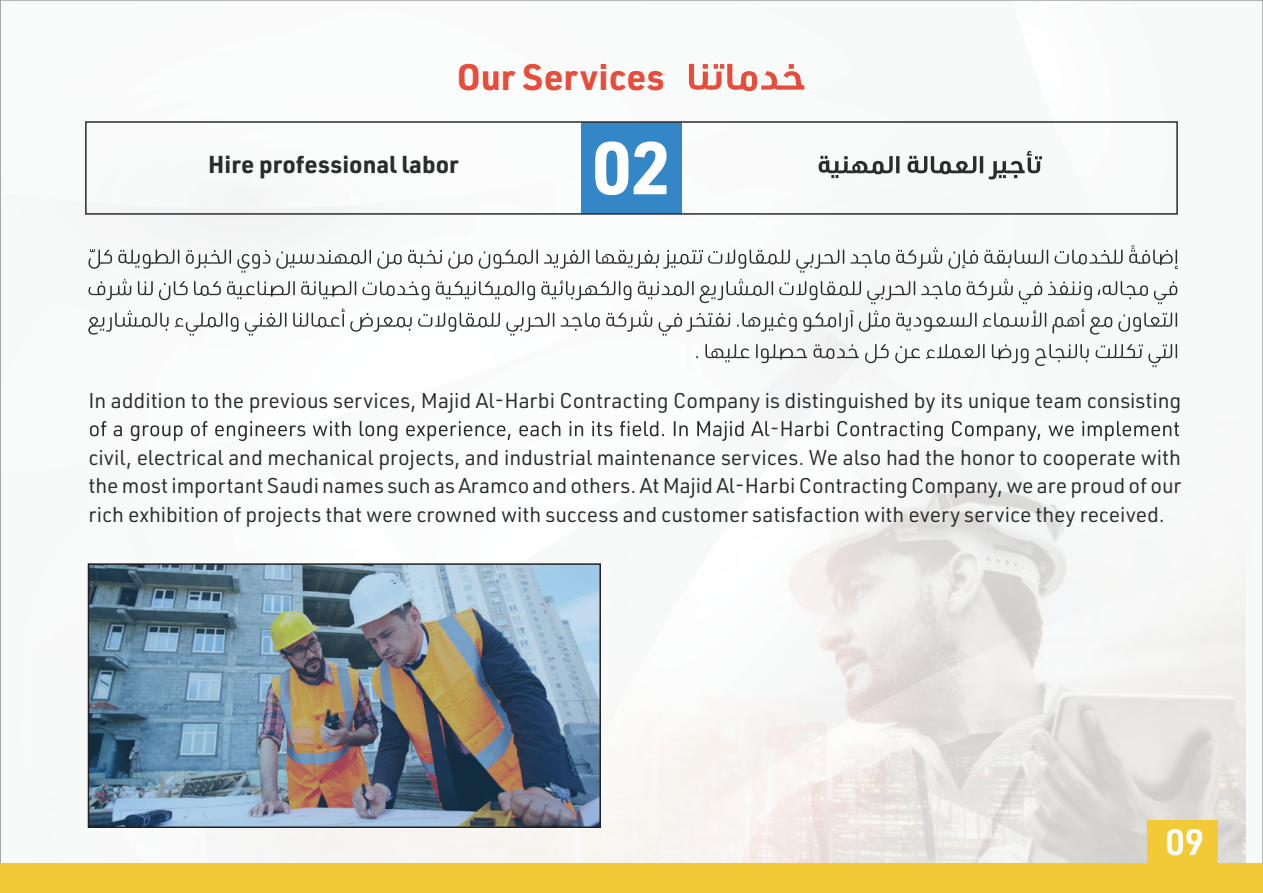
<style>
.page{position:relative;width:1263px;height:893px;background:#fff}
.page>*{position:absolute;margin:0;border:0;box-sizing:border-box;transform-origin:0 0}
.t1{font:700 72.9px "URWDIN Arabic";color:#fff}
.t2{font:700 36px "URWDIN Arabic";letter-spacing:.01em;color:#e84c3b}
.t3{font:600 36px "URWDIN Arabic";color:#fff}
.t4{font:700 24px "URWDIN Arabic";color:#2b2c2c}
.t5{font:21px/28.5px "URWDIN Arabic";letter-spacing:-.005em;color:#2b2c2c;text-align:justify}
</style>
<div class="page">
<img style="left:0;top:0;width:1263px;height:864px">
<img style="left:1px;top:419px;width:1245px;height:445px">
<svg style="left:88px;top:247px;width:1034px;height:26px"></svg>
<svg style="left:1129px;top:245px;width:49px;height:24px"></svg>
<svg style="left:88px;top:279px;width:1089px;height:57px"></svg>
<svg style="left:696px;top:344px;width:481px;height:23px"></svg>
<svg style="left:90px;top:421px;width:1089px;height:20px"></svg>
<svg style="left:819px;top:151px;width:223px;height:28px"></svg>
<div style="left:581px;top:122px;width:101px;height:92px;background:#3387c7"></div>
<div style="left:85px;top:121px;width:1093px;height:94px;border:2px solid #2b2c2c"></div>
<svg style="left:689px;top:64px;width:115px;height:27px"></svg>
<img style="left:91px;top:566px;width:507px;height:259px">
<div style="left:88px;top:563px;width:513px;height:265px;border:2px solid #231f20"></div>
<img style="left:0;top:179px;width:1px;height:685px">
<div style="left:0;top:864px;width:1263px;height:29px;background:#f2c937"></div>
<div style="left:1147px;top:821px;width:70px;height:43px;background:#f2c937"></div>
<h2 class="t2" style="left:457px;top:56px;width:210px">Our Services</h2>
<p class="t4" style="left:208px;top:151px;width:252px">Hire professional labor</p>
<h1 class="t1" style="left:592px;top:126px;width:80px">02</h1>
<p class="t5" style="left:88px;top:386px;width:1094px">In addition to the previous services, Majid Al-Harbi Contracting Company is distinguished by its unique team consisting</p>
<p class="t5" style="left:88px;top:443px;width:1094px">civil, electrical and mechanical projects, and industrial maintenance services. We also had the honor to cooperate with the most important Saudi names such as Aramco and others. At Majid Al-Harbi Contracting Company, we are proud of our rich exhibition of projects that were crowned with success and customer satisfaction with every service they received.</p>
<h2 class="t3" style="left:1165px;top:822px;width:40px">09</h2>
</div>
